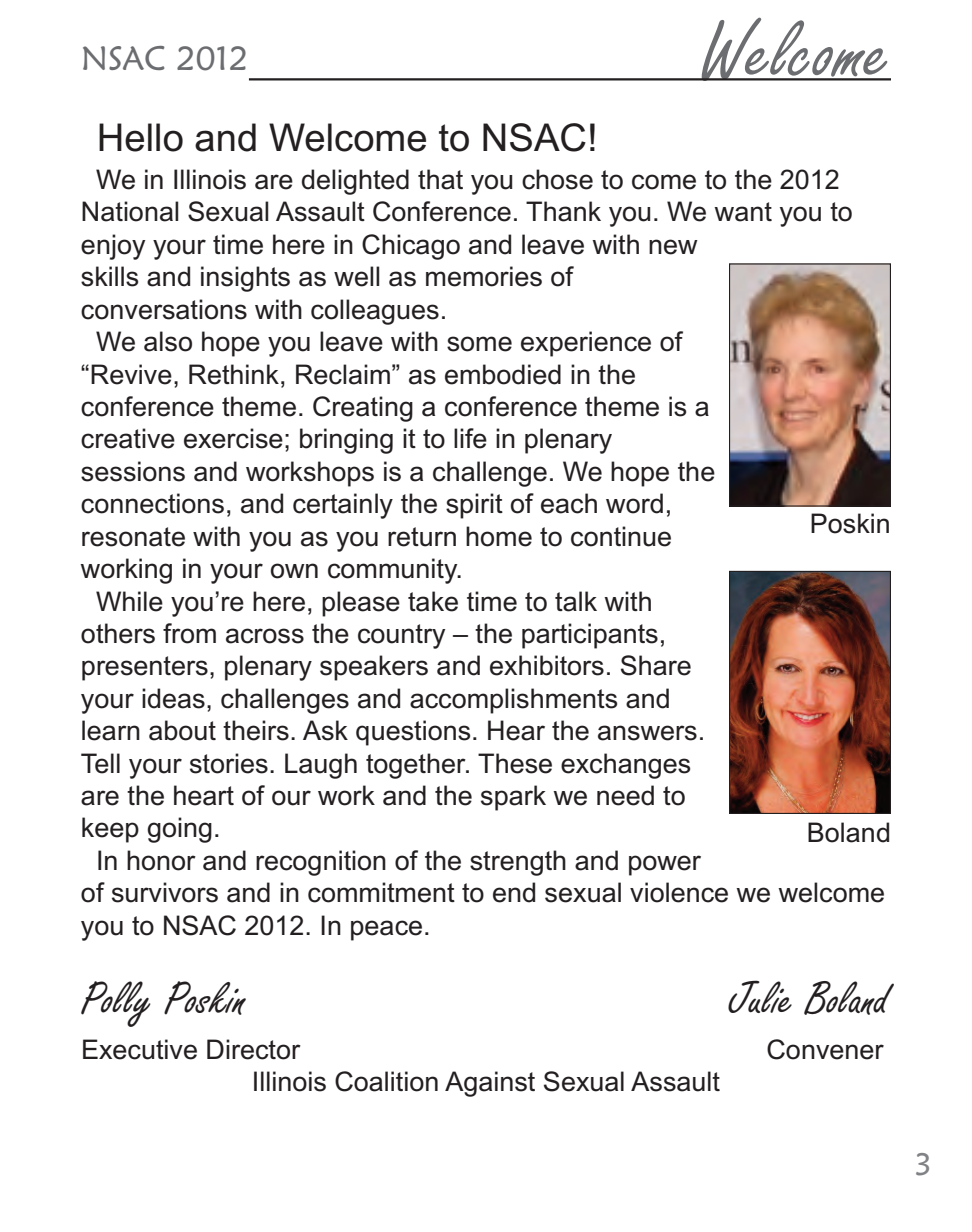
<style>
.page{position:relative;width:972px;height:1232px;background:#fff}
.page>*{position:absolute;margin:0;border:0;box-sizing:border-box;transform-origin:0 0}
.t1{font:87.75px "Freestyle Script";color:#6c6d70}
.t2{font:49.5px "Freestyle Script";color:#231f20}
.t3{font:38.25px "Arial";color:#231f20}
.t4{font:33.75px "Maiandra GD";color:#6c6d70}
.t5{font:31.5px "Maiandra GD";color:#808285}
.t6{font:27px "Arial";color:#231f20}
</style>
<div class="page">
<hr style="left:249px;top:78px;width:642px;height:2px;background:#231f20">
<img style="left:731px;top:265px;width:158px;height:239px">
<div style="left:729px;top:263px;width:162px;height:243px;border:1px solid #231f20"></div>
<img style="left:731px;top:572px;width:158px;height:239px">
<div style="left:729px;top:570px;width:162px;height:243px;border:1px solid #231f20"></div>
<p class="t4" style="left:81px;top:38px;width:169px">NSAC 2012</p>
<h1 class="t1" style="left:700px;top:-4px;width:193px">Welcome</h1>
<h3 class="t3" style="left:97px;top:116px;width:502px">Hello and Welcome to NSAC!</h3>
<p class="t6" style="left:96px;top:164px;width:745px">We in Illinois are delighted that you chose to come to the 2012</p>
<p class="t6" style="left:81px;top:196px;width:773px">National Sexual Assault Conference. Thank you. We want you to</p>
<p class="t6" style="left:81px;top:229px;width:618px">enjoy your time here in Chicago and leave with new</p>
<p class="t6" style="left:81px;top:261px;width:494px">skills and insights as well as memories of</p>
<p class="t6" style="left:81px;top:293px;width:368px">conversations with colleagues.</p>
<p class="t6" style="left:96px;top:326px;width:588px">We also hope you leave with some experience of</p>
<p class="t6" style="left:81px;top:358px;width:557px">“Revive, Rethink, Reclaim” as embodied in the</p>
<p class="t6" style="left:81px;top:391px;width:630px">conference theme. Creating a conference theme is a</p>
<p class="t6" style="left:81px;top:423px;width:533px">creative exercise; bringing it to life in plenary</p>
<p class="t6" style="left:81px;top:455px;width:636px">sessions and workshops is a challenge. We hope the</p>
<p class="t6" style="left:81px;top:488px;width:593px">connections, and certainly the spirit of each word,</p>
<p class="t6" style="left:81px;top:520px;width:593px">resonate with you as you return home to continue</p>
<p class="t6" style="left:81px;top:553px;width:384px">working in your own community.</p>
<p class="t6" style="left:96px;top:585px;width:558px">While you’re here, please take time to talk with</p>
<p class="t6" style="left:81px;top:617px;width:587px">others from across the country – the participants,</p>
<p class="t6" style="left:81px;top:650px;width:612px">presenters, plenary speakers and exhibitors. Share</p>
<p class="t6" style="left:81px;top:682px;width:591px">your ideas, challenges and accomplishments and</p>
<p class="t6" style="left:81px;top:715px;width:626px">learn about theirs. Ask questions. Hear the answers.</p>
<p class="t6" style="left:81px;top:747px;width:612px">Tell your stories. Laugh together. These exchanges</p>
<p class="t6" style="left:81px;top:779px;width:606px">are the heart of our work and the spark we need to</p>
<p class="t6" style="left:81px;top:812px;width:141px">keep going.</p>
<p class="t6" style="left:96px;top:844px;width:606px">In honor and recognition of the strength and power</p>
<p class="t6" style="left:81px;top:877px;width:806px">of survivors and in commitment to end sexual violence we welcome</p>
<p class="t6" style="left:81px;top:909px;width:351px">you to NSAC 2012. In peace.</p>
<p class="t6" style="left:810px;top:507px;width:83px">Poskin</p>
<p class="t6" style="left:807px;top:816px;width:86px">Boland</p>
<h2 class="t2" style="left:81px;top:967px;width:168px">Polly Poskin</h2>
<h2 class="t2" style="left:729px;top:967px;width:161px">Julie Boland</h2>
<p class="t6" style="left:81px;top:1033px;width:221px">Executive Director</p>
<p class="t6" style="left:767px;top:1033px;width:119px">Convener</p>
<p class="t6" style="left:252px;top:1066px;width:470px">Illinois Coalition Against Sexual Assault</p>
<p class="t5" style="left:914px;top:1145px;width:19px">3</p>
</div>
